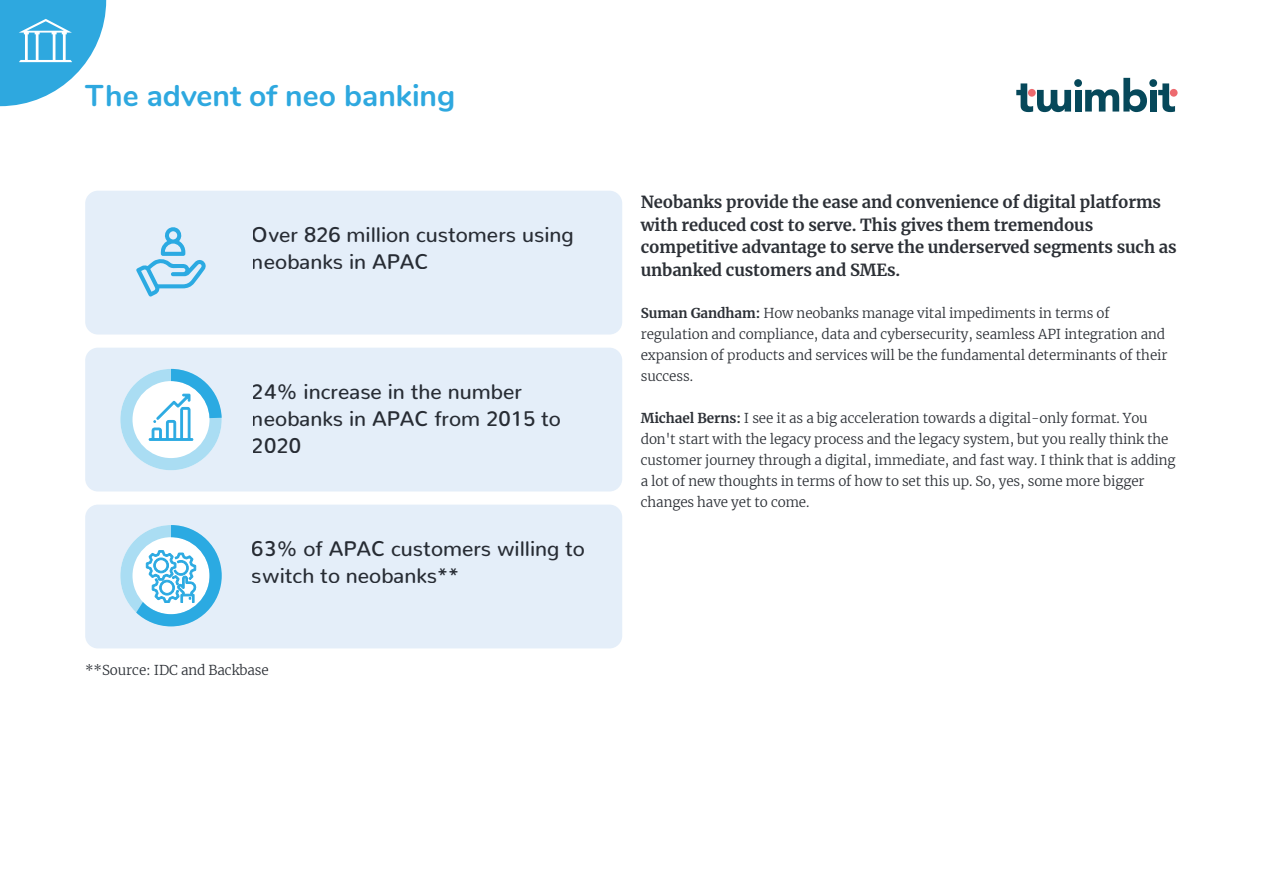
<style>
.page{position:relative;width:1263px;height:893px;background:#fff}
.page>*{position:absolute;margin:0;border:0;box-sizing:border-box;transform-origin:0 0}
.t1{font:700 30px "Nunito";color:#2ea8df}
.t2{font:500 21px/27px "Nunito";color:#2c3036}
.t3{font:700 16.5px/22.5px "Merriweather";letter-spacing:-.005em;color:#2c3036}
.t4{font:300 13.5px/21px "Merriweather";letter-spacing:-.005em;color:#2c3036}
.s1{font-weight:700}
</style>
<div class="page">
<svg style="left:1016px;top:78px;width:159px;height:34px"></svg>
<div style="left:1170px;top:89px;width:7px;height:8px;background:#ed6a6f;border-radius:50%"></div>
<div style="left:85px;top:191px;width:537px;height:144px;background:#e4eef9;border-radius:13px"></div>
<div style="left:85px;top:348px;width:537px;height:143px;background:#e4eef9;border-radius:13px"></div>
<div style="left:85px;top:505px;width:537px;height:143px;background:#e4eef9;border-radius:13px"></div>
<svg style="left:0;top:0;width:106px;height:106px"></svg>
<svg style="left:136px;top:227px;width:70px;height:69px"></svg>
<svg style="left:120px;top:369px;width:102px;height:101px"></svg>
<svg style="left:120px;top:525px;width:102px;height:101px"></svg>
<h1 class="t1" style="left:85px;top:73px;width:372px">The advent of neo banking</h1>
<h2 class="t2" style="left:252px;top:219px;width:323px">Over 826 million customers using neobanks in APAC</h2>
<h2 class="t2" style="left:252px;top:375px;width:310px">24% increase in the number neobanks in APAC from 2015 to<br>2020</h2>
<h2 class="t2" style="left:252px;top:532px;width:334px">63% of APAC customers willing to switch to neobanks**</h2>
<p class="t4" style="left:85px;top:659px;width:185px">**Source: IDC and Backbase</p>
<p class="t3" style="left:641px;top:191px;width:537px">Neobanks provide the ease and convenience of digital platforms with reduced cost to serve. This gives them tremendous competitive advantage to serve the underserved segments such as unbanked customers and SMEs.</p>
<p class="t4" style="left:641px;top:302px;width:528px"><span class="s1">Suman Gandham:</span> How neobanks manage vital impediments in terms of regulation and compliance, data and cybersecurity, seamless API integration and expansion of products and services will be the fundamental determinants of their success.</p>
<p class="t4" style="left:641px;top:407px;width:536px"><span class="s1">Michael Berns:</span> I see it as a big acceleration towards a digital-only format. You don't start with the legacy process and the legacy system, but you really think the customer journey through a digital, immediate, and fast way. I think that is adding a lot of new thoughts in terms of how to set this up. So, yes, some more bigger changes have yet to come.</p>
</div>
